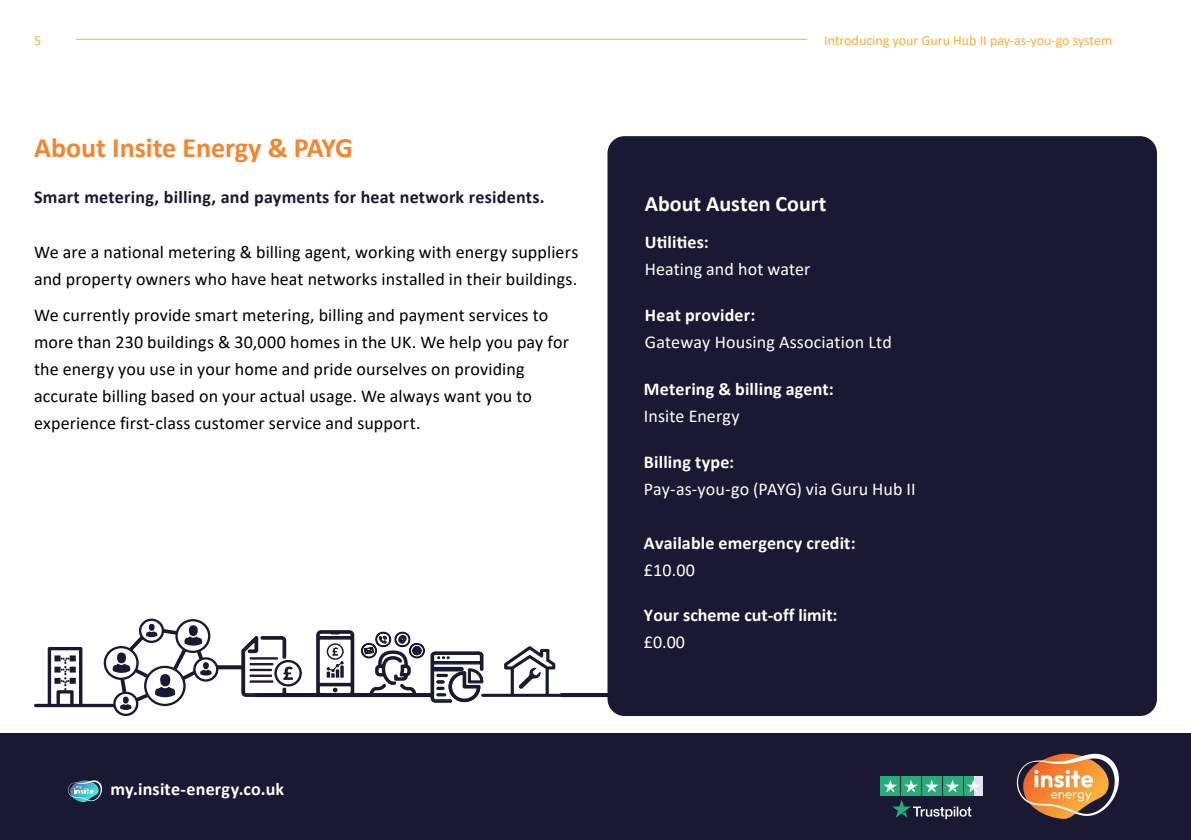
<style>
.page{position:relative;width:1191px;height:840px;background:#fff}
.page>*{position:absolute;margin:0;border:0;box-sizing:border-box;transform-origin:0 0}
.t1{font:700 28px "Calibri";color:#f6852f}
.t2{font:700 22px "Calibri";color:#fff}
.t3{font:18px/27px "Calibri";letter-spacing:.005em;color:#000}
.t4{font:700 18px "Calibri";letter-spacing:.01em;color:#fff}
.t5{font:18px "Calibri";letter-spacing:.01em;color:#fff}
.t6{font:700 18px "Calibri";letter-spacing:.015em;color:#191934}
.t7{font:14px "Calibri";color:#fbb03b}
</style>
<div class="page">
<div style="left:0;top:732px;width:1191px;height:107px;background:#191934"></div>
<svg style="left:1017px;top:753px;width:102px;height:65px"></svg>
<svg style="left:892px;top:800px;width:79px;height:18px"></svg>
<div style="left:973px;top:776px;width:9px;height:19px;background:#e5e3ed"></div>
<div style="left:963px;top:776px;width:10px;height:19px;background:#27ad7a"></div>
<div style="left:880px;top:776px;width:20px;height:19px;background:#27ad7a"></div>
<div style="left:901px;top:776px;width:19px;height:19px;background:#27ad7a"></div>
<div style="left:922px;top:776px;width:19px;height:19px;background:#27ad7a"></div>
<div style="left:943px;top:776px;width:19px;height:19px;background:#27ad7a"></div>
<svg style="left:884px;top:780px;width:13px;height:12px"></svg>
<svg style="left:904px;top:780px;width:13px;height:12px"></svg>
<svg style="left:925px;top:780px;width:13px;height:12px"></svg>
<svg style="left:946px;top:780px;width:13px;height:12px"></svg>
<svg style="left:966px;top:779px;width:13px;height:13px"></svg>
<hr style="left:76px;top:39px;width:731px;height:1px;background:#fbb03b">
<svg style="left:68px;top:780px;width:34px;height:21px"></svg>
<div style="left:607px;top:136px;width:550px;height:579px;background:#191934;border-radius:17px"></div>
<svg style="left:241px;top:636px;width:61px;height:61px"></svg>
<svg style="left:218px;top:665px;width:25px;height:4px"></svg>
<svg style="left:256px;top:692px;width:59px;height:4px"></svg>
<svg style="left:315px;top:630px;width:251px;height:73px"></svg>
<div style="left:436px;top:692px;width:10px;height:4px;border:1px solid #191934"></div>
<div style="left:434px;top:666px;width:27px;height:5px;background:#191934"></div>
<hr style="left:561px;top:692px;width:368px;height:4px;background:#191934">
<svg style="left:34px;top:618px;width:184px;height:97px"></svg>
<p class="t7" style="left:34px;top:30px;width:9px">5</p>
<p class="t7" style="left:824px;top:30px;width:289px">Introducing your Guru Hub II pay-as-you-go system</p>
<h1 class="t1" style="left:34px;top:128px;width:320px">About Insite Energy &amp; PAYG</h1>
<p class="t6" style="left:34px;top:184px;width:512px">Smart metering, billing, and payments for heat network residents.</p>
<p class="t3" style="left:34px;top:238px;width:546px">We are a national metering &amp; billing agent, working with energy suppliers and property owners who have heat networks installed in their buildings.</p>
<p class="t3" style="left:34px;top:300px;width:536px">We currently provide smart metering, billing and payment services to more than 230 buildings &amp; 30,000 homes in the UK. We help you pay for the energy you use in your home and pride ourselves on providing accurate billing based on your actual usage. We always want you to experience first-class customer service and support.</p>
<p class="t4" style="left:111px;top:776px;width:175px">my.insite-energy.co.uk</p>
<p class="t2" style="left:645px;top:188px;width:183px">About Austen Court</p>
<p class="t4" style="left:645px;top:229px;width:65px">Utilities:</p>
<p class="t5" style="left:645px;top:256px;width:167px">Heating and hot water</p>
<p class="t4" style="left:645px;top:302px;width:112px">Heat provider:</p>
<p class="t5" style="left:645px;top:329px;width:248px">Gateway Housing Association Ltd</p>
<p class="t4" style="left:644px;top:376px;width:191px">Metering &amp; billing agent:</p>
<p class="t5" style="left:644px;top:403px;width:97px">Insite Energy</p>
<p class="t4" style="left:644px;top:449px;width:92px">Billing type:</p>
<p class="t5" style="left:644px;top:476px;width:273px">Pay-as-you-go (PAYG) via Guru Hub II</p>
<p class="t4" style="left:644px;top:529px;width:213px">Available emergency credit:</p>
<p class="t5" style="left:644px;top:557px;width:52px">£10.00</p>
<p class="t4" style="left:644px;top:602px;width:195px">Your scheme cut-off limit:</p>
<p class="t5" style="left:644px;top:629px;width:43px">£0.00</p>
</div>
